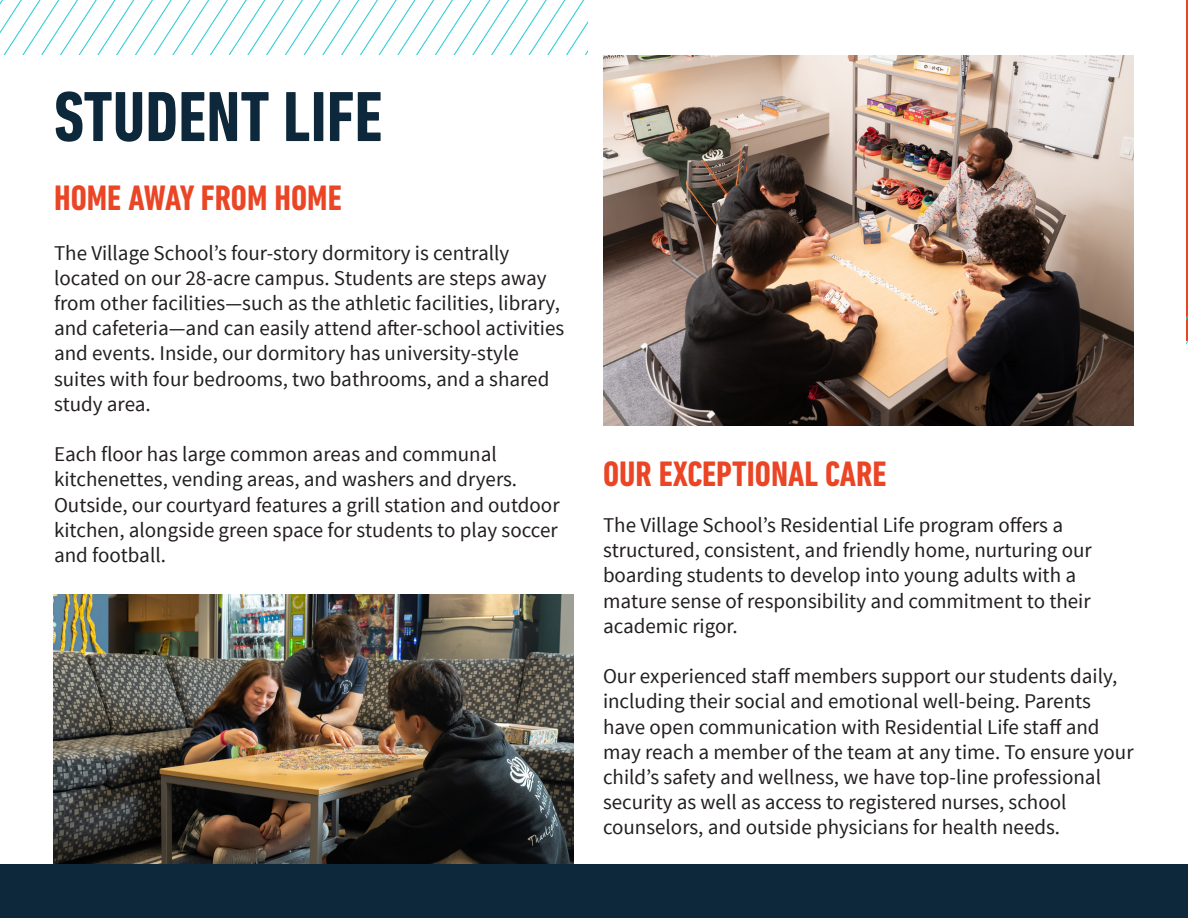
<style>
.page{position:relative;width:1188px;height:918px;background:#fff}
.page>*{position:absolute;margin:0;border:0;box-sizing:border-box;transform-origin:0 0}
.t1{font:700 condensed 72px "DIN Next LT Pro";color:#0d283a}
.t2{font:700 condensed 36px "DIN Next LT Pro";color:#ea4525}
.t3{font:21px/25.2px "Source Sans Pro";color:#231f20}
</style>
<div class="page">
<div style="left:0;top:864px;width:1188px;height:54px;background:#0d283a"></div>
<svg style="left:0;top:0;width:588px;height:55px"></svg>
<img style="left:54px;top:594px;width:520px;height:270px">
<img style="left:603px;top:56px;width:531px;height:369px">
<hr style="left:1186px;top:0;width:2px;height:341px;background:#ea4525">
<svg style="left:1186px;top:315px;width:2px;height:30px"></svg>
<p class="t1" style="left:54px;top:76px;width:330px">STUDENT LIFE</p>
<p class="t2" style="left:54px;top:178px;width:289px">HOME AWAY FROM HOME</p>
<p class="t3" style="left:54px;top:240px;width:512px">The Village School’s four-story dormitory is centrally located on our 28-acre campus. Students are steps away from other facilities—such as the athletic facilities, library, and cafeteria—and can easily attend after-school activities and events. Inside, our dormitory has university-style suites with four bedrooms, two bathrooms, and a shared study area.</p>
<p class="t3" style="left:54px;top:442px;width:465px">Each floor has large common areas and communal kitchenettes, vending areas, and washers and dryers.</p>
<p class="t3" style="left:54px;top:492px;width:507px;text-align:justify">Outside, our courtyard features a grill station and outdoor kitchen, alongside green space for students to play soccer and football.</p>
<p class="t2" style="left:603px;top:453px;width:285px">OUR EXCEPTIONAL CARE</p>
<p class="t3" style="left:603px;top:513px;width:490px">The Village School’s Residential Life program offers a structured, consistent, and friendly home, nurturing our boarding students to develop into young adults with a mature sense of responsibility and commitment to their academic rigor.</p>
<p class="t3" style="left:603px;top:664px;width:532px">Our experienced staff members support our students daily, including their social and emotional well-being. Parents have open communication with Residential Life staff and may reach a member of the team at any time. To ensure your child’s safety and wellness, we have top-line professional security as well as access to registered nurses, school counselors, and outside physicians for health needs.</p>
</div>
